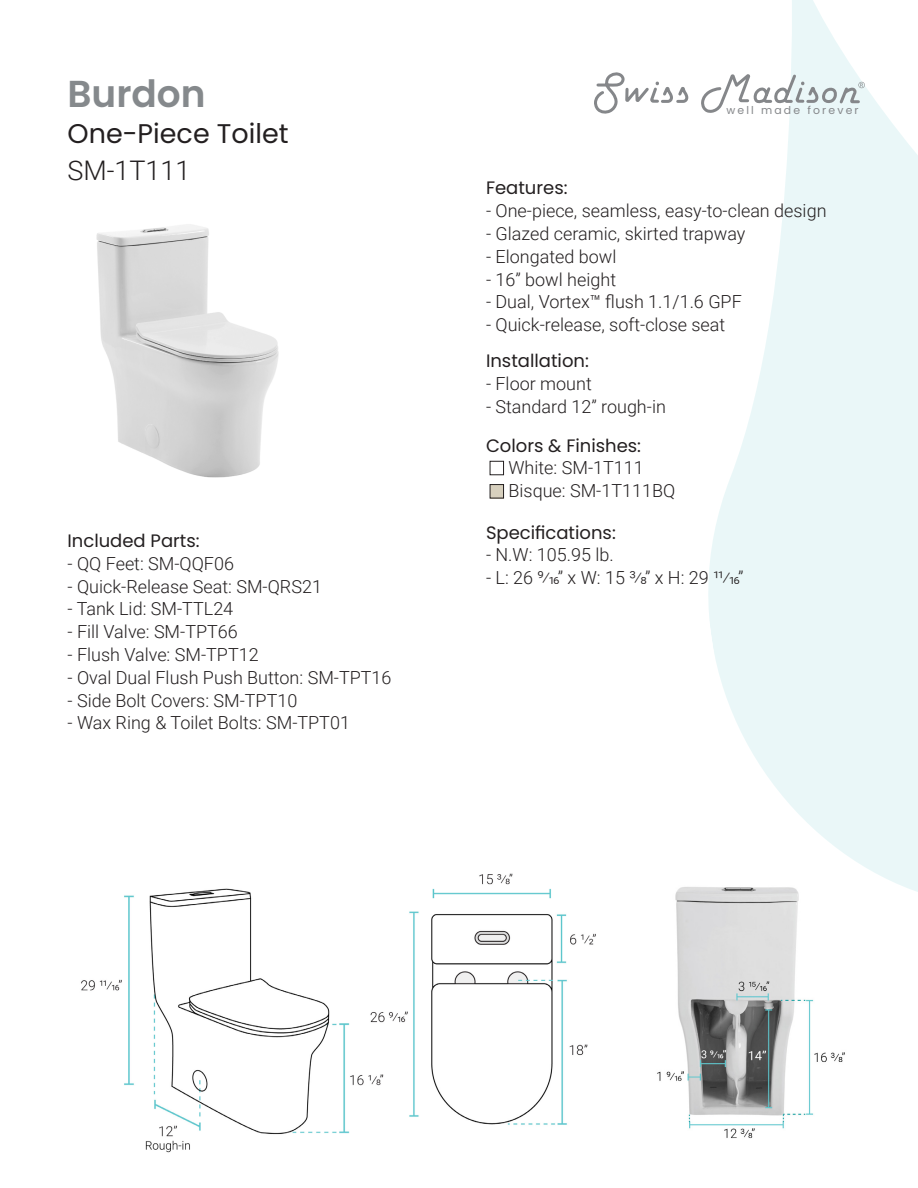
<style>
.page{position:relative;width:918px;height:1188px;background:#fff}
.page>*{position:absolute;margin:0;border:0;box-sizing:border-box;transform-origin:0 0}
.t1{font:600 37.5px "Poppins";color:#85898c}
.t2{font:27px "Poppins";color:#231f20}
.t3{font:300 27px "Roboto";color:#231f20}
.t4{font:300 18px "Roboto";color:#231f20}
.t5{font:18px "Poppins";color:#231f20}
.t6{font:10.8px "Poppins";letter-spacing:.2em;color:#85878a}
</style>
<div class="page">
<img style="left:96px;top:224px;width:183px;height:254px">
<img style="left:657px;top:944px;width:188px;height:195px">
<svg style="left:675px;top:0;width:243px;height:944px;fill:#eaf7f8"></svg>
<img style="left:81px;top:873px;width:515px;height:280px">
<div style="left:490px;top:461px;width:14px;height:14px;border:1px solid #231f20"></div>
<div style="left:490px;top:484px;width:14px;height:14px;border:1px solid #231f20"></div>
<svg style="left:594px;top:72px;width:96px;height:48px"></svg>
<svg style="left:700px;top:72px;width:165px;height:43px"></svg>
<p class="t1" style="left:68px;top:72px;width:140px">Burdon</p>
<p class="t2" style="left:68px;top:118px;width:223px">One-Piece Toilet</p>
<p class="t3" style="left:68px;top:152px;width:125px">SM-1T111</p>
<p class="t5" style="left:68px;top:530px;width:134px">Included Parts:</p>
<p class="t4" style="left:68px;top:551px;width:168px">- QQ Feet: SM-QQF06</p>
<p class="t4" style="left:68px;top:574px;width:256px">- Quick-Release Seat: SM-QRS21</p>
<p class="t4" style="left:68px;top:596px;width:167px">- Tank Lid: SM-TTL24</p>
<p class="t4" style="left:68px;top:619px;width:172px">- Fill Valve: SM-TPT66</p>
<p class="t4" style="left:68px;top:642px;width:193px">- Flush Valve: SM-TPT12</p>
<p class="t4" style="left:68px;top:665px;width:326px">- Oval Dual Flush Push Button: SM-TPT16</p>
<p class="t4" style="left:68px;top:688px;width:231px">- Side Bolt Covers: SM-TPT10</p>
<p class="t4" style="left:68px;top:710px;width:284px">- Wax Ring &amp; Toilet Bolts: SM-TPT01</p>
<p class="t6" style="left:726px;top:104px;width:134px">well made forever</p>
<p class="t5" style="left:486px;top:178px;width:83px">Features:</p>
<p class="t4" style="left:486px;top:198px;width:342px">- One-piece, seamless, easy-to-clean design</p>
<p class="t4" style="left:486px;top:221px;width:261px">- Glazed ceramic, skirted trapway</p>
<p class="t4" style="left:486px;top:244px;width:132px">- Elongated bowl</p>
<p class="t4" style="left:486px;top:267px;width:132px">- 16” bowl height</p>
<p class="t4" style="left:486px;top:289px;width:257px">- Dual, Vortex™ flush 1.1/1.6 GPF</p>
<p class="t4" style="left:486px;top:312px;width:241px">- Quick-release, soft-close seat</p>
<p class="t5" style="left:486px;top:351px;width:104px">Installation:</p>
<p class="t4" style="left:486px;top:371px;width:107px">- Floor mount</p>
<p class="t4" style="left:486px;top:394px;width:181px">- Standard 12” rough-in</p>
<p class="t5" style="left:486px;top:435px;width:157px">Colors &amp; Finishes:</p>
<p class="t4" style="left:508px;top:455px;width:137px">White: SM-1T111</p>
<p class="t4" style="left:508px;top:478px;width:168px">Bisque: SM-1T111BQ</p>
<p class="t5" style="left:486px;top:522px;width:131px">Specifications:</p>
<p class="t4" style="left:486px;top:542px;width:129px">- N.W: 105.95 lb.</p>
<p class="t4" style="left:486px;top:565px;width:259px">- L: 26 9/16” x W: 15 3/8” x H: 29 11/16”</p>
</div>
